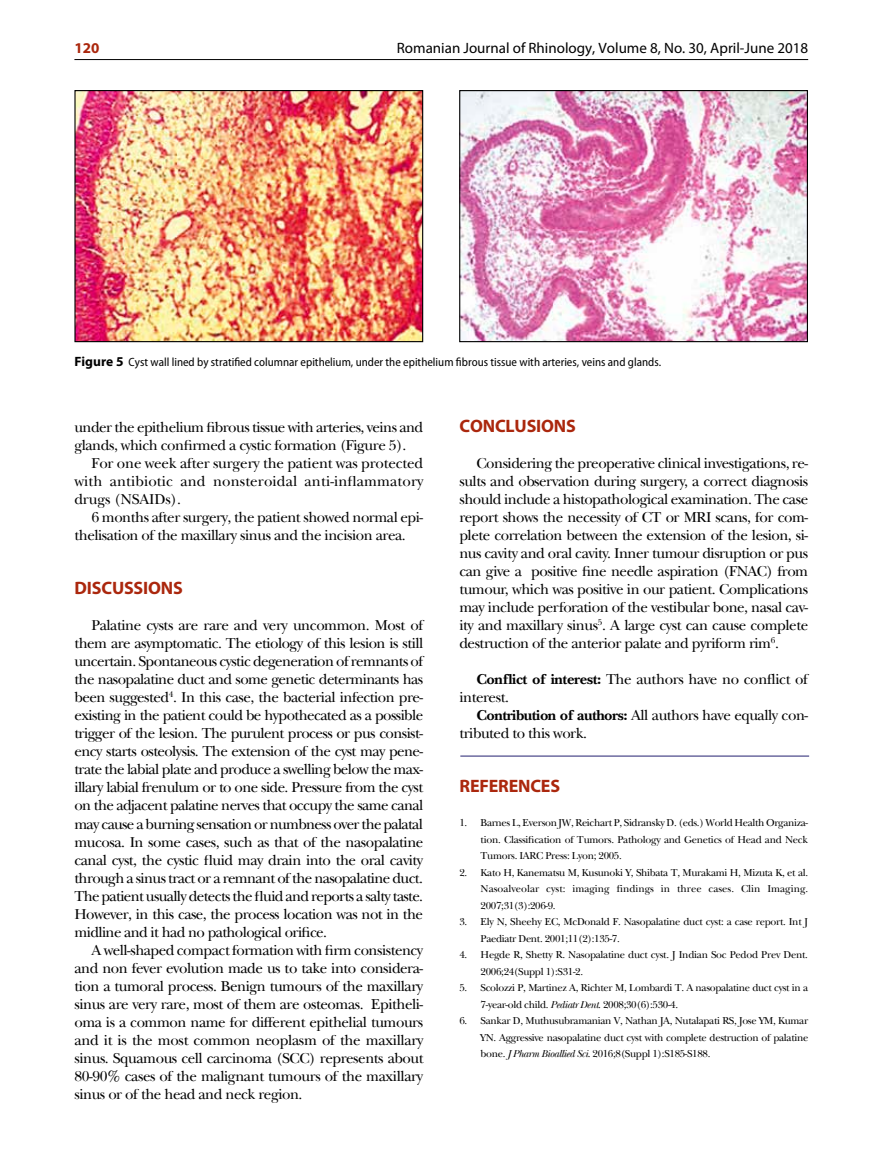
<style>
.page{position:relative;width:872px;height:1170px;background:#fff}
.page>*{position:absolute;margin:0;border:0;box-sizing:border-box;transform-origin:0 0}
.t1{font:700 18px "Myriad Pro";letter-spacing:-.01em;color:#ab270d}
.t2{font:15px/18px "Baskerville Std RO";letter-spacing:-.03em;color:#000}
.t3{font:15px "Myriad Pro";color:#000}
.t4{font:700 15px "Myriad Pro";color:#ab270d}
.t5{font:semi-condensed 12px "Myriad Pro";color:#000}
.t6{font:10.5px/16.5px "Baskerville Std RO";letter-spacing:-.03em;color:#000;text-align:justify}
.s1{font-weight:700;font-stretch:normal;font-size:13.5px}
.s2{font-weight:700}
.s3{font-style:italic}
</style>
<div class="page">
<hr style="left:74px;top:59px;width:734px;height:1px;background:#000">
<img style="left:76px;top:92px;width:345px;height:248px">
<div style="left:74px;top:90px;width:349px;height:252px;border:1px solid #000"></div>
<img style="left:461px;top:92px;width:345px;height:248px">
<div style="left:459px;top:90px;width:349px;height:252px;border:1px solid #000"></div>
<hr style="left:460px;top:755px;width:349px;height:1px;background:#231f70">
<p class="t4" style="left:74px;top:38px;width:26px">120</p>
<p class="t3" style="left:397px;top:39px;width:413px">Romanian Journal of Rhinology, Volume 8, No. 30, April-June 2018</p>
<p class="t5" style="left:74px;top:355px;width:588px"><span class="s1">Figure 5</span> Cyst wall lined by stratified columnar epithelium, under the epithelium fibrous tissue with arteries, veins and glands.</p>
<p class="t2" style="left:74px;top:418px;width:350px">under the epithelium fibrous tissue with arteries, veins and glands, which confirmed a cystic formation (Figure 5).</p>
<p class="t2" style="left:74px;top:454px;width:350px;text-align:justify;text-indent:17px">For one week after surgery the patient was protected with antibiotic and nonsteroidal anti-inflammatory drugs (NSAIDs).</p>
<p class="t2" style="left:74px;top:508px;width:350px;text-indent:17px">6 months after surgery, the patient showed normal epi&shy;thelisation of the maxillary sinus and the incision area.</p>
<p class="t1" style="left:75px;top:576px;width:110px">DISCUSSIONS</p>
<p class="t2" style="left:74px;top:616px;width:350px;text-align:justify;text-indent:17px">Palatine cysts are rare and very uncommon. Most of them are asymptomatic. The etiology of this lesion is still uncertain. Spontaneous cystic degeneration of remnants of the nasopalatine duct and some genetic determinants has been suggested<sup>4</sup>. In this case, the bacterial infection pre&shy;existing in the patient could be hypothecated as a possible trigger of the lesion. The purulent process or pus consist&shy;ency starts osteolysis. The extension of the cyst may pene&shy;trate the labial plate and produce a swelling below the max&shy;illary labial frenulum or to one side. Pressure from the cyst on the adjacent palatine nerves that occupy the same canal may cause a burning sensation or numbness over the palatal mucosa. In some cases, such as that of the nasopalatine canal cyst, the cystic fluid may drain into the oral cavity through a sinus tract or a remnant of the nasopalatine duct.<br>The patient usually detects the fluid and reports a salty taste.<br>However, in this case, the process location was not in the midline and it had no pathological orifice.</p>
<p class="t2" style="left:74px;top:940px;width:350px;text-align:justify;text-indent:17px">A well-shaped compact formation with firm consistency and non fever evolution made us to take into considera&shy;tion a tumoral process. Benign tumours of the maxillary sinus are very rare, most of them are osteomas. Epitheli&shy;oma is a common name for different epithelial tumours and it is the most common neoplasm of the maxillary sinus. Squamous cell carcinoma (SCC) represents about 80-90% cases of the malignant tumours of the maxillary sinus or of the head and neck region.</p>
<p class="t1" style="left:459px;top:414px;width:118px">CONCLUSIONS</p>
<p class="t2" style="left:459px;top:454px;width:350px;text-align:justify;text-indent:17px">Considering the preoperative clinical investigations, re&shy;sults and observation during surgery, a correct diagnosis should include a histopathological examination. The case report shows the necessity of CT or MRI scans, for com&shy;plete correlation between the extension of the lesion, si&shy;nus cavity and oral cavity. Inner tumour disruption or pus can give a positive fine needle aspiration (FNAC) from tumour, which was positive in our patient. Complications may include perforation of the vestibular bone, nasal cav&shy;ity and maxillary sinus<sup>5</sup>. A large cyst can cause complete destruction of the anterior palate and pyriform rim<sup>6</sup>.</p>
<p class="t2" style="left:459px;top:670px;width:350px;text-indent:17px"><span class="s2">Conflict of interest:</span> The authors have no conflict of interest.</p>
<p class="t2" style="left:459px;top:706px;width:350px;text-indent:17px"><span class="s2">Contribution of authors:</span> All authors have equally con&shy;tributed to this work.</p>
<p class="t1" style="left:459px;top:774px;width:102px">REFERENCES</p>
<p class="t6" style="left:480px;top:814px;width:329px;text-indent:-21px">1. Barnes L, Everson JW, Reichart P, Sidransky D. (eds.) World Health Organiza&shy;tion. Classification of Tumors. Pathology and Genetics of Head and Neck Tumors. IARC Press: Lyon; 2005.</p>
<p class="t6" style="left:480px;top:863px;width:329px;text-indent:-21px">2. Kato H, Kanematsu M, Kusunoki Y, Shibata T, Murakami H, Mizuta K, et al.<br>Nasoalveolar cyst: imaging findings in three cases. Clin Imaging.<br>2007;31(3):206-9.</p>
<p class="t6" style="left:480px;top:913px;width:329px;text-indent:-21px">3. Ely N, Sheehy EC, McDonald F. Nasopalatine duct cyst: a case report. Int J<br>Paediatr Dent. 2001;11(2):135-7.</p>
<p class="t6" style="left:480px;top:946px;width:329px;text-indent:-21px">4. Hegde R, Shetty R. Nasopalatine duct cyst. J Indian Soc Pedod Prev Dent.<br>2006;24(Suppl 1):S31-2.</p>
<p class="t6" style="left:480px;top:979px;width:329px;text-indent:-21px">5. Scolozzi P, Martinez A, Richter M, Lombardi T. A nasopalatine duct cyst in a<br>7-year-old child. <span class="s3">Pediatr Dent</span>. 2008;30(6):530-4.</p>
<p class="t6" style="left:480px;top:1012px;width:329px;text-indent:-21px">6. Sankar D, Muthusubramanian V, Nathan JA, Nutalapati RS, Jose YM, Kumar YN. Aggressive nasopalatine duct cyst with complete destruction of palatine bone. <span class="s3">J Pharm Bioallied Sci</span>. 2016;8(Suppl 1):S185-S188.</p>
</div>
